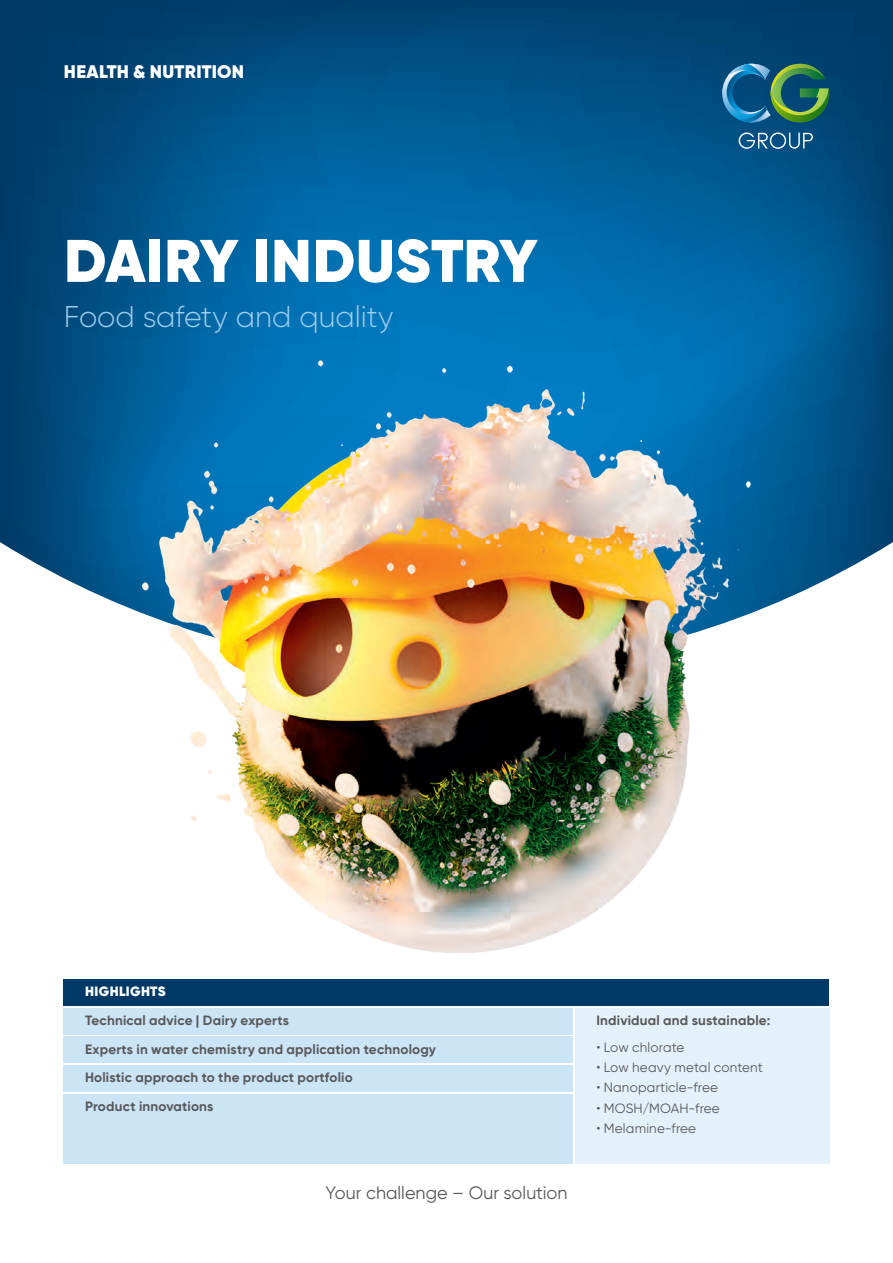
<style>
.page{position:relative;width:893px;height:1263px;background:#fff}
.page>*{position:absolute;margin:0;border:0;box-sizing:border-box;transform-origin:0 0}
.t1{font:900 60px "Gilroy";letter-spacing:.01em;color:#fff}
.t2{font:300 30px "Gilroy";letter-spacing:-.005em;color:#9cccee}
.t3{font:900 18.15px "Gilroy";letter-spacing:.01em;color:#fff}
.t4{font:18px "Gilroy";color:#57585a}
.t5{font:700 13.5px "Gilroy";letter-spacing:.015em;color:#57585a}
.t6{font:13.5px "Gilroy";letter-spacing:.015em;color:#57585a}
.t7{font:900 13.5px "Gilroy";letter-spacing:.025em;color:#fff}
</style>
<div class="page">
<svg style="left:0;top:0;width:893px;height:614px;background:#075c91"></svg>
<img style="left:143px;top:360px;width:607px;height:593px">
<div style="left:64px;top:979px;width:765px;height:26px;background:#003965"></div>
<div style="left:64px;top:1008px;width:509px;height:26px;background:#cbe4f6"></div>
<div style="left:64px;top:1065px;width:509px;height:26px;background:#cbe4f6"></div>
<div style="left:64px;top:1094px;width:509px;height:69px;background:#cbe4f6"></div>
<div style="left:575px;top:1008px;width:254px;height:155px;background:#e4f1fa"></div>
<div style="left:64px;top:1036px;width:509px;height:27px;background:#cbe4f6"></div>
<svg style="left:739px;top:132px;width:74px;height:17px"></svg>
<img style="left:722px;top:64px;width:107px;height:58px">
<p class="t3" style="left:64px;top:60px;width:182px">HEALTH &amp; NUTRITION</p>
<p class="t1" style="left:64px;top:223px;width:475px">DAIRY INDUSTRY</p>
<p class="t2" style="left:64px;top:298px;width:331px">Food safety and quality</p>
<p class="t7" style="left:85px;top:983px;width:82px">HIGHLIGHTS</p>
<p class="t5" style="left:85px;top:1012px;width:206px">Technical advice | Dairy experts</p>
<p class="t5" style="left:85px;top:1040px;width:352px">Experts in water chemistry and application technology</p>
<p class="t5" style="left:85px;top:1069px;width:269px">Holistic approach to the product portfolio</p>
<p class="t5" style="left:85px;top:1098px;width:130px">Product innovations</p>
<p class="t4" style="left:326px;top:1182px;width:243px">Your challenge – Our solution</p>
<p class="t5" style="left:596px;top:1012px;width:175px">Individual and sustainable:</p>
<p class="t6" style="left:596px;top:1039px;width:90px">• Low chlorate</p>
<p class="t6" style="left:596px;top:1059px;width:168px">• Low heavy metal content</p>
<p class="t6" style="left:596px;top:1079px;width:123px">• Nanoparticle-free</p>
<p class="t6" style="left:596px;top:1100px;width:125px">• MOSH/MOAH-free</p>
<p class="t6" style="left:596px;top:1120px;width:101px">• Melamine-free</p>
</div>
